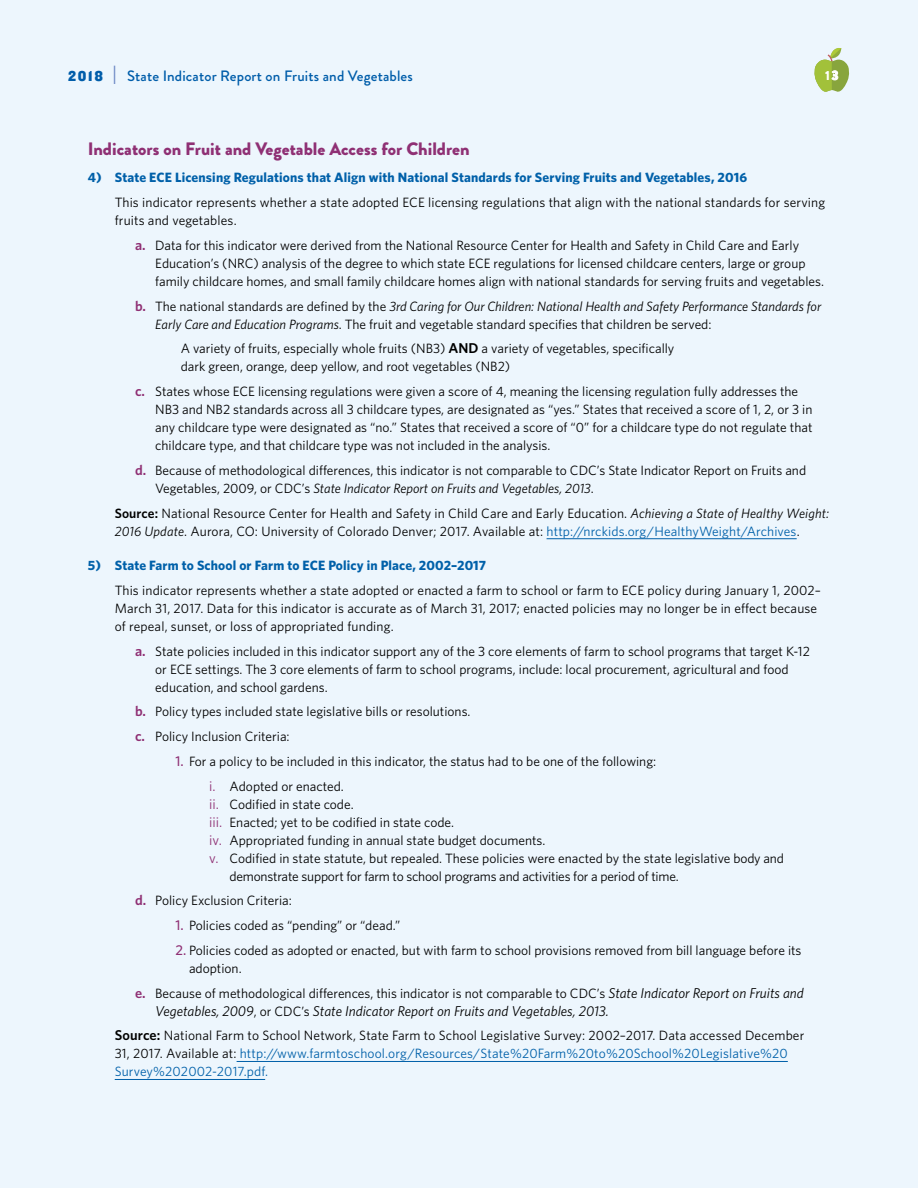
<style>
.page{position:relative;width:918px;height:1188px;background:#edf6fd}
.page>*{position:absolute;margin:0;border:0;box-sizing:border-box;transform-origin:0 0}
.t1{font:900 18px "Brandon Grotesque";color:#8f3074}
.t2{font:500 15px "Brandon Grotesque";letter-spacing:.01em;color:#005daa}
.t3{font:15px "Knockout HTF71 Full Middlewt";color:#005daa}
.t4{font:italic 14.25px "Whitney";color:#000}
.t5{font:13.5px/18px "Whitney";color:#000}
.t6{font:italic 13.5px/18px "Whitney";color:#000}
.t7{font:700 13.5px "Whitney";letter-spacing:.01em;color:#0060a9}
.t8{font:900 13.2px "Brandon Grotesque";color:#fff}
.s1{font-weight:600;font-size:14.25px;color:#8f3074}
.s2{font-weight:600;font-style:normal;font-size:14.25px;color:#8f3074}
.s3{font-style:normal}
.s4{font-weight:600;font-size:14.25px}
.s5{font-style:italic}
.s6{font-weight:600}
.s7{color:#0060a9}
.s8{font-weight:500;font-size:14.25px;color:#8f3074}
.s9{font-size:14.25px;color:#8f3074}
.s10{font-style:italic;font-size:14.25px}
.s11{font-style:normal;font-size:13.5px}
</style>
<div class="page">
<svg style="left:114px;top:66px;width:1px;height:18px"></svg>
<svg style="left:815px;top:48px;width:34px;height:44px"></svg>
<hr style="left:547px;top:538px;width:250px;height:1px;background:#0060a9">
<hr style="left:237px;top:1061px;width:551px;height:1px;background:#0060a9">
<hr style="left:115px;top:1079px;width:150px;height:1px;background:#0060a9">
<p class="t3" style="left:68px;top:68px;width:37px">2018</p>
<p class="t2" style="left:127px;top:65px;width:287px">State Indicator Report on Fruits and Vegetables</p>
<p class="t8" style="left:825px;top:66px;width:15px">13</p>
<h1 class="t1" style="left:88px;top:136px;width:383px">Indicators on Fruit and Vegetable Access for Children</h1>
<p class="t7" style="left:88px;top:169px;width:661px">4) State ECE Licensing Regulations that Align with National Standards for Serving Fruits and Vegetables, 2016</p>
<p class="t5" style="left:115px;top:193px;width:712px">This indicator represents whether a state adopted ECE licensing regulations that align with the national standards for serving fruits and vegetables.</p>
<p class="t5" style="left:155px;top:236px;width:670px;text-indent:-20px"><span class="s1">a.</span> Data for this indicator were derived from the National Resource Center for Health and Safety in Child Care and Early<br>Education’s (NRC) analysis of the degree to which state ECE regulations for licensed childcare centers, large or group family childcare homes, and small family childcare homes align with national standards for serving fruits and vegetables.</p>
<p class="t6" style="left:155px;top:297px;width:668px;text-indent:-20px"><span class="s2">b.</span> <span class="s3">The national standards are defined by the</span> 3rd Caring for Our Children: National Health and Safety Performance Standards for<br>Early Care and Education Programs<span class="s3">. The fruit and vegetable standard specifies that children be served:</span></p>
<p class="t5" style="left:181px;top:339px;width:495px">A variety of fruits, especially whole fruits (NB3) <span class="s4">AND</span> a variety of vegetables, specifically dark green, orange, deep yellow, and root vegetables (NB2)</p>
<p class="t5" style="left:155px;top:382px;width:659px;text-indent:-20px"><span class="s1">c.</span> States whose ECE licensing regulations were given a score of 4, meaning the licensing regulation fully addresses the NB3 and NB2 standards across all 3 childcare types, are designated as “yes.” States that received a score of 1, 2, or 3 in any childcare type were designated as “no.” States that received a score of “0” for a childcare type do not regulate that childcare type, and that childcare type was not included in the analysis.</p>
<p class="t5" style="left:155px;top:461px;width:652px;text-indent:-20px"><span class="s1">d.</span> Because of methodological differences, this indicator is not comparable to CDC’s State Indicator Report on Fruits and<br>Vegetables, 2009, or CDC’s <span class="s5">State Indicator Report on Fruits and Vegetables, 2013</span>.</p>
<p class="t5" style="left:115px;top:504px;width:716px"><span class="s6">Source:</span> National Resource Center for Health and Safety in Child Care and Early Education. <span class="s5">Achieving a State of Healthy Weight:<br>2016 Update</span>. Aurora, CO: University of Colorado Denver; 2017. Available at: <span class="s7">http://nrckids.org/HealthyWeight/Archives</span>.</p>
<p class="t7" style="left:88px;top:556px;width:400px">5) State Farm to School or Farm to ECE Policy in Place, 2002–2017</p>
<p class="t5" style="left:115px;top:581px;width:708px">This indicator represents whether a state adopted or enacted a farm to school or farm to ECE policy during January 1, 2002–<br>March 31, 2017. Data for this indicator is accurate as of March 31, 2017; enacted policies may no longer be in effect because of repeal, sunset, or loss of appropriated funding.</p>
<p class="t5" style="left:155px;top:642px;width:656px;text-indent:-20px"><span class="s1">a.</span> State policies included in this indicator support any of the 3 core elements of farm to school programs that target K-12 or ECE settings. The 3 core elements of farm to school programs, include: local procurement, agricultural and food education, and school gardens.</p>
<p class="t5" style="left:135px;top:699px;width:337px;line-height:24.8px"><span class="s1">b.</span> Policy types included state legislative bills or resolutions. <span class="s1">c.</span> Policy Inclusion Criteria:</p>
<p class="t5" style="left:209px;top:749px;width:448px;line-height:24.8px;text-indent:-34px"><span class="s8">1.</span> For a policy to be included in this indicator, the status had to be one of the following: <span class="s9">i.</span> Adopted or enacted.</p>
<p class="t5" style="left:209px;top:795px;width:146px"><span class="s9">ii.</span> Codified in state code.</p>
<p class="t5" style="left:209px;top:813px;width:246px"><span class="s9">iii.</span> Enacted; yet to be codified in state code.</p>
<p class="t5" style="left:209px;top:831px;width:338px"><span class="s9">iv.</span> Appropriated funding in annual state budget documents.</p>
<p class="t5" style="left:209px;top:849px;width:576px"><span class="s9">v.</span> Codified in state statute, but repealed. These policies were enacted by the state legislative body and</p>
<p class="t5" style="left:230px;top:867px;width:451px">demonstrate support for farm to school programs and activities for a period of time.</p>
<p class="t5" style="left:135px;top:891px;width:158px"><span class="s1">d.</span> Policy Exclusion Criteria:</p>
<p class="t5" style="left:176px;top:916px;width:226px"><span class="s8">1.</span> Policies coded as “pending” or “dead.”</p>
<p class="t5" style="left:189px;top:941px;width:614px;text-indent:-14px"><span class="s8">2.</span> Policies coded as adopted or enacted, but with farm to school provisions removed from bill language before its adoption.</p>
<p class="t5" style="left:135px;top:984px;width:670px"><span class="s1">e.</span> Because of methodological differences, this indicator is not comparable to CDC’s <span class="s10">State Indicator Report on Fruits and</span></p>
<p class="t4" style="left:155px;top:1001px;width:455px">Vegetables, 2009<span class="s11">, or CDC’s</span> State Indicator Report on Fruits and Vegetables, 2013.</p>
<p class="t5" style="left:115px;top:1026px;width:691px"><span class="s4">Source:</span> National Farm to School Network, State Farm to School Legislative Survey: 2002–2017. Data accessed December<br>31, 2017. Available at: <span class="s7">http://www.farmtoschool.org/Resources/State%20Farm%20to%20School%20Legislative%20<br>Survey%202002-2017.pdf.</span></p>
</div>
